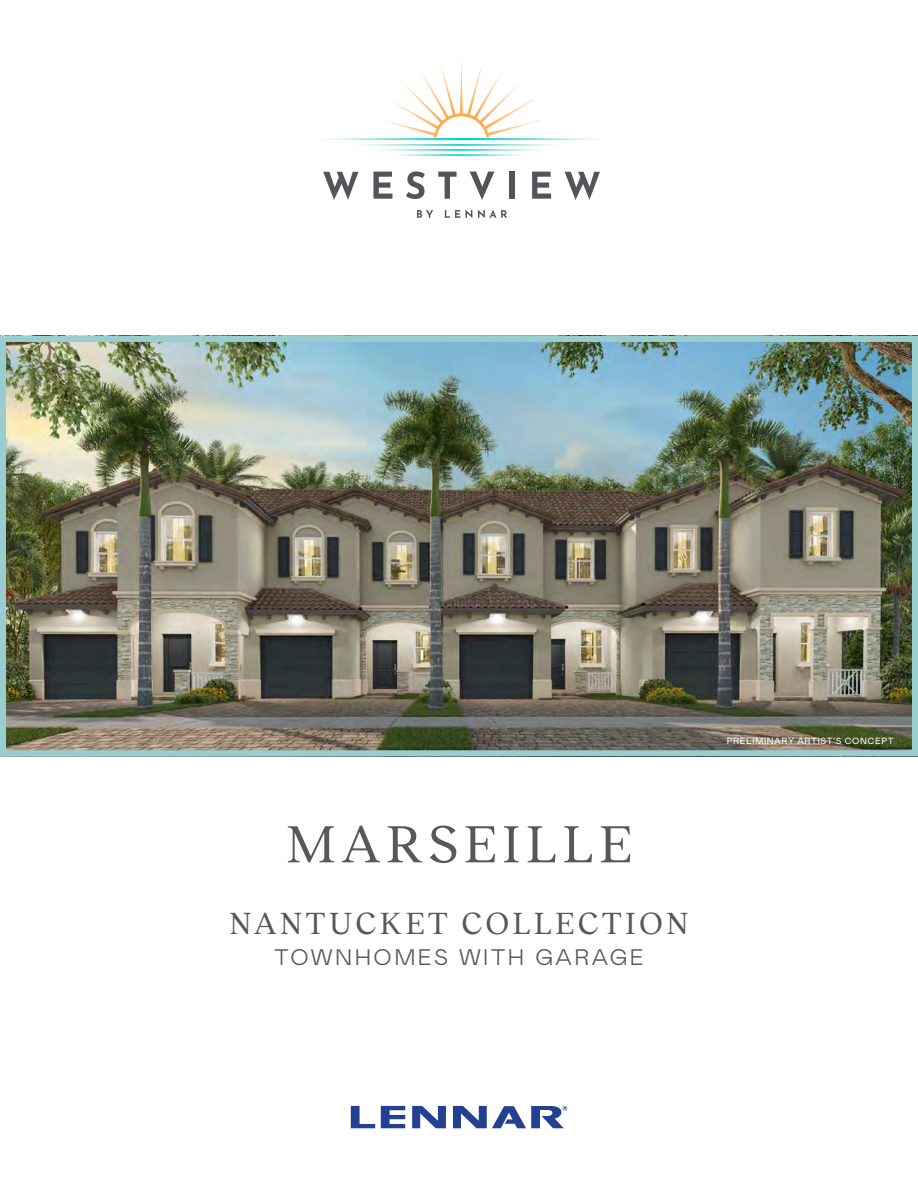
<style>
.page{position:relative;width:918px;height:1188px;background:#fff}
.page>*{position:absolute;margin:0;border:0;box-sizing:border-box;transform-origin:0 0}
.descr{font:54px "Reckless";letter-spacing:.12em;color:#57585a}
.descr-2{font:31.5px "Reckless";letter-spacing:.12em;color:#57585a}
.descr-3{font:300 22.5px "Mabry Pro";letter-spacing:.11em;color:#57585a}
.t1{font:9px "Mabry Pro";letter-spacing:.06em;color:#fff}
</style>
<div class="page">
<svg style="left:351px;top:1106px;width:24px;height:22px"></svg>
<svg style="left:381px;top:1106px;width:24px;height:22px"></svg>
<svg style="left:412px;top:1106px;width:34px;height:22px"></svg>
<svg style="left:453px;top:1106px;width:114px;height:22px"></svg>
<svg style="left:323px;top:60px;width:277px;height:96px"></svg>
<svg style="left:323px;top:172px;width:35px;height:28px"></svg>
<svg style="left:373px;top:172px;width:19px;height:27px"></svg>
<svg style="left:406px;top:171px;width:19px;height:28px"></svg>
<svg style="left:438px;top:172px;width:19px;height:27px"></svg>
<svg style="left:470px;top:172px;width:24px;height:28px"></svg>
<div style="left:509px;top:172px;width:6px;height:27px;background:#54555a"></div>
<svg style="left:532px;top:172px;width:19px;height:27px"></svg>
<svg style="left:565px;top:172px;width:35px;height:28px"></svg>
<svg style="left:417px;top:210px;width:16px;height:8px"></svg>
<svg style="left:445px;top:210px;width:15px;height:8px"></svg>
<svg style="left:466px;top:210px;width:6px;height:8px"></svg>
<svg style="left:478px;top:210px;width:29px;height:8px"></svg>
<img style="left:7px;top:343px;width:904px;height:406px">
<div style="left:0;top:336px;width:918px;height:420px;border:6px solid #9acdcd"></div>
<p class="descr" style="left:287px;top:805px;width:346px">MARSEILLE</p>
<p class="descr-2" style="left:230px;top:900px;width:460px">NANTUCKET COLLECTION</p>
<p class="descr-3" style="left:274px;top:942px;width:371px">TOWNHOMES WITH GARAGE</p>
<p class="t1" style="left:727px;top:734px;width:169px">PRELIMINARY ARTIST’S CONCEPT</p>
</div>
